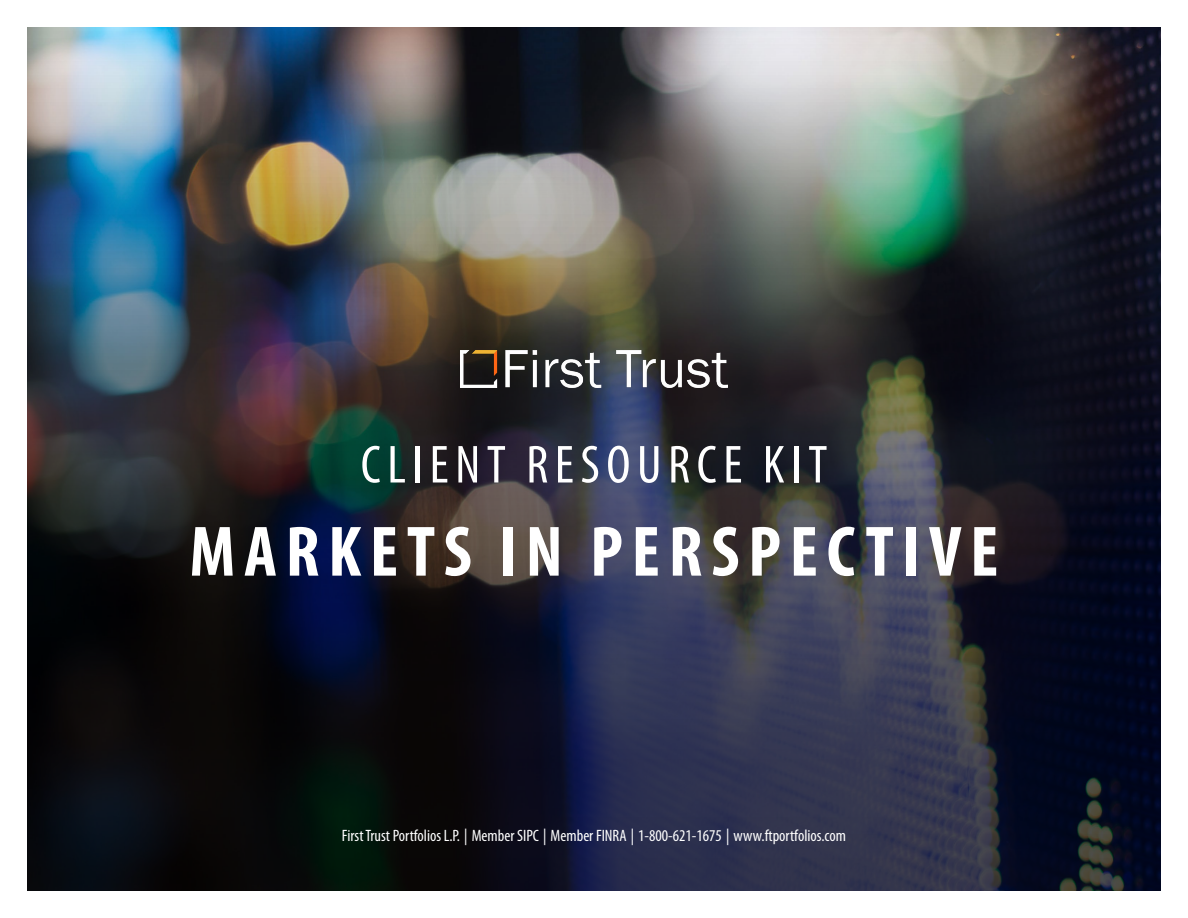
<style>
.page{position:relative;width:1188px;height:918px;background:#fff}
.page>*{position:absolute;margin:0;border:0;box-sizing:border-box;transform-origin:0 0}
.H2_Header_Cover{font:700 condensed 72px "Myriad Pro";letter-spacing:.12em;color:#fff}
.H1_Header_Cover{font:condensed 54px "Myriad Pro";letter-spacing:.12em;color:#fff}
.P_Footer{font:condensed 16.5px "Myriad Pro";color:#fff}
</style>
<div class="page">
<img style="left:27px;top:27px;width:1134px;height:864px">
<img style="left:460px;top:350px;width:268px;height:38px">
<h1 class="H1_Header_Cover" style="left:361px;top:432px;width:468px">CLIENT RESOURCE KIT</h1>
<p class="H2_Header_Cover" style="left:190px;top:507px;width:810px">MARKETS IN PERSPECTIVE</p>
<p class="P_Footer" style="left:342px;top:826px;width:506px">First Trust Portfolios L.P. | Member SIPC | Member FINRA | 1-800-621-1675 | www.ftportfolios.com</p>
</div>
